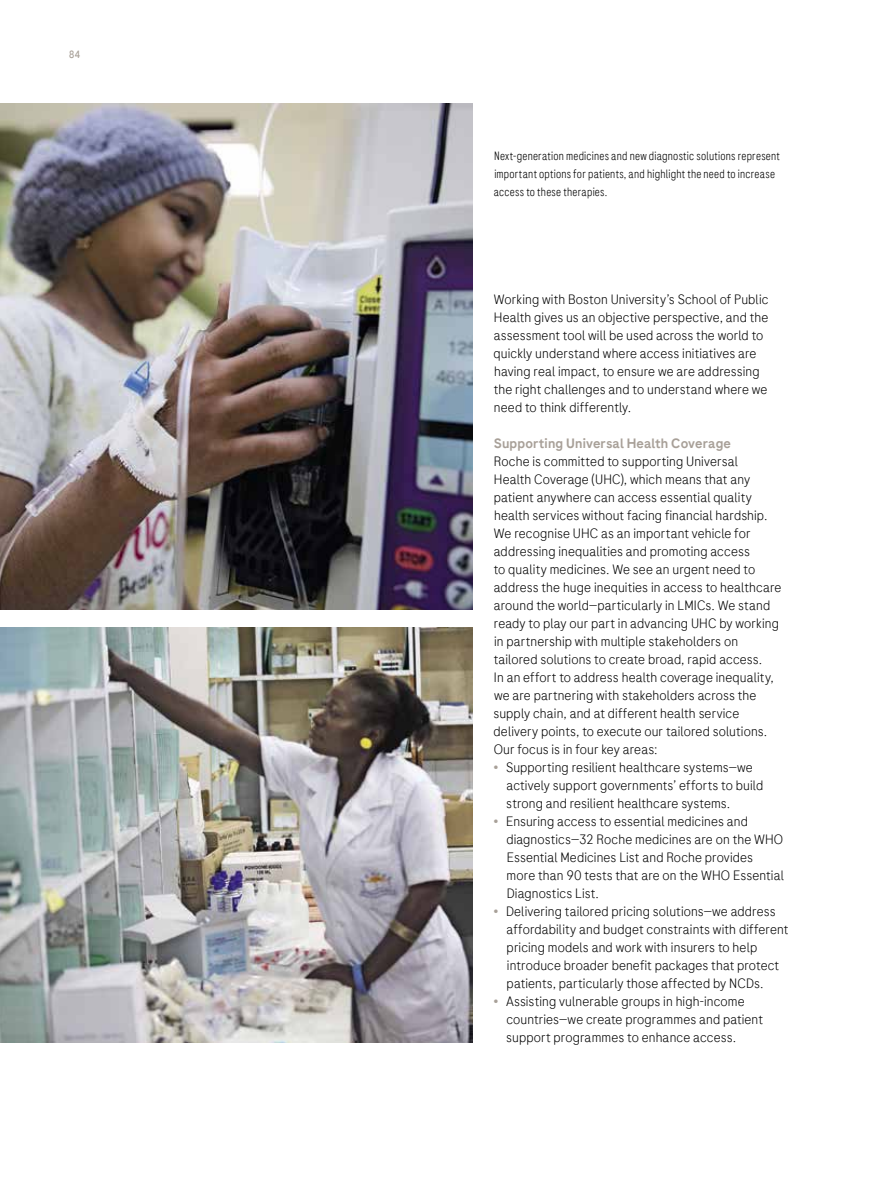
<style>
.page{position:relative;width:893px;height:1191px;background:#fff}
.page>*{position:absolute;margin:0;border:0;box-sizing:border-box;transform-origin:0 0}
.Copy___Sans_light_9p{font:300 13.5px/18px "Roche Sans";letter-spacing:.01em;color:#000}
.Copy___Sans_light_9p-2{font:500 13.5px "Roche Sans";letter-spacing:.01em;color:#a8a098}
.Copy___Sans_light_9p-3{font:300 12px/18px "Roche Sans Condensed";letter-spacing:.015em;color:#000}
.t1{font:10.5px "Roche Sans";color:#a8a098}
.s1{color:#a8a098}
</style>
<div class="page">
<img style="left:0;top:104px;width:472px;height:506px">
<img style="left:0;top:628px;width:472px;height:414px">
<p class="t1" style="left:69px;top:48px;width:13px">84</p>
<p class="Copy___Sans_light_9p-3" style="left:494px;top:146px;width:288px">Next-generation medicines and new diagnostic solutions represent important options for patients, and highlight the need to increase access to these therapies.</p>
<p class="Copy___Sans_light_9p" style="left:494px;top:290px;width:276px">Working with Boston University’s School of Public Health gives us an objective perspective, and the assessment tool will be used across the world to quickly understand where access initiatives are having real impact, to ensure we are addressing the right challenges and to understand where we need to think differently.</p>
<p class="Copy___Sans_light_9p-2" style="left:494px;top:435px;width:239px">Supporting Universal Health Coverage</p>
<p class="Copy___Sans_light_9p" style="left:494px;top:452px;width:289px">Roche is committed to supporting Universal<br>Health Coverage (UHC), which means that any patient anywhere can access essential quality health services without facing financial hardship.<br>We recognise UHC as an important vehicle for addressing inequalities and promoting access<br>to quality medicines. We see an urgent need to address the huge inequities in access to healthcare around the world—particularly in LMICs. We stand ready to play our part in advancing UHC by working in partnership with multiple stakeholders on tailored solutions to create broad, rapid access.<br>In an effort to address health coverage inequality, we are partnering with stakeholders across the supply chain, and at different health service delivery points, to execute our tailored solutions.<br>Our focus is in four key areas:</p>
<p class="Copy___Sans_light_9p" style="left:506px;top:758px;width:258px;text-indent:-13px"><span class="s1">•</span> Supporting resilient healthcare systems—we actively support governments’ efforts to build strong and resilient healthcare systems.</p>
<p class="Copy___Sans_light_9p" style="left:506px;top:812px;width:279px;text-indent:-13px"><span class="s1">•</span> Ensuring access to essential medicines and diagnostics—32 Roche medicines are on the WHO Essential Medicines List and Roche provides more than 90 tests that are on the WHO Essential Diagnostics List.</p>
<p class="Copy___Sans_light_9p" style="left:507px;top:902px;width:283px;text-indent:-14px"><span class="s1">•</span> Delivering tailored pricing solutions—we address affordability and budget constraints with different pricing models and work with insurers to help introduce broader benefit packages that protect patients, particularly those affected by NCDs.</p>
<p class="Copy___Sans_light_9p" style="left:506px;top:992px;width:258px;text-indent:-13px"><span class="s1">•</span> Assisting vulnerable groups in high-income countries—we create programmes and patient support programmes to enhance access.</p>
</div>
